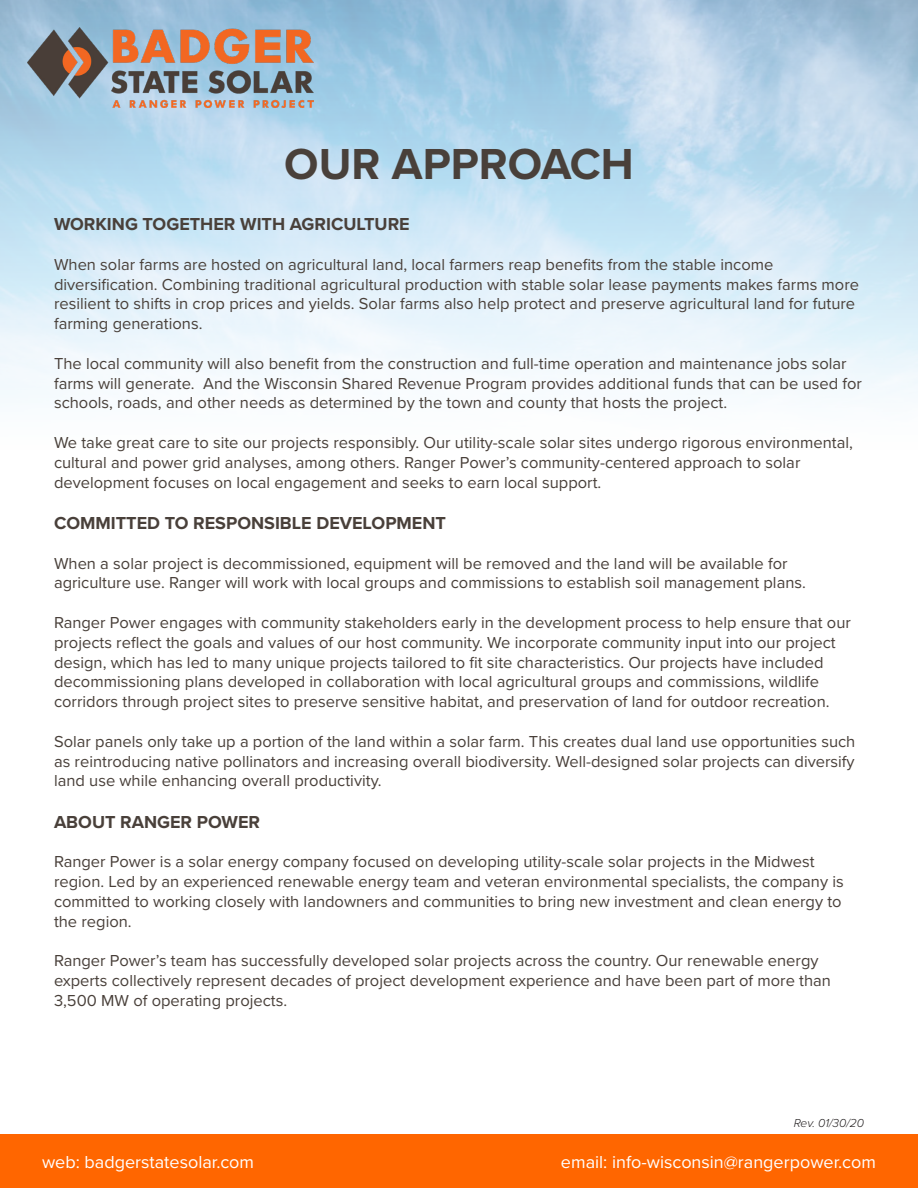
<style>
.page{position:relative;width:918px;height:1188px;background:#fff}
.page>*{position:absolute;margin:0;border:0;box-sizing:border-box;transform-origin:0 0}
.t1{font:700 45px "Proxima Nova";color:#49403a}
.t2{font:700 18px "Proxima Nova";color:#49403a}
.t3{font:18px "Proxima Nova";color:#fff}
.t4{font:16.5px/19.8px "Proxima Nova";color:#49403a}
.t5{font:italic 300 12px "Proxima Nova";color:#231f20}
</style>
<div class="page">
<div style="left:0;top:1134px;width:918px;height:54px;background:#f60"></div>
<img style="left:27px;top:27px;width:287px;height:81px">
<p class="t1" style="left:284px;top:130px;width:351px">OUR APPROACH</p>
<p class="t2" style="left:54px;top:211px;width:357px">WORKING TOGETHER WITH AGRICULTURE</p>
<p class="t4" style="left:54px;top:254px;width:807px">When solar farms are hosted on agricultural land, local farmers reap benefits from the stable income diversification. Combining traditional agricultural production with stable solar lease payments makes farms more resilient to shifts in crop prices and yields. Solar farms also help protect and preserve agricultural land for future farming generations.</p>
<p class="t4" style="left:54px;top:353px;width:810px">The local community will also benefit from the construction and full-time operation and maintenance jobs solar farms will generate. And the Wisconsin Shared Revenue Program provides additional funds that can be used for schools, roads, and other needs as determined by the town and county that hosts the project.</p>
<p class="t4" style="left:54px;top:432px;width:800px">We take great care to site our projects responsibly. Our utility-scale solar sites undergo rigorous environmental, cultural and power grid analyses, among others. Ranger Power’s community-centered approach to solar development focuses on local engagement and seeks to earn local support.</p>
<p class="t2" style="left:54px;top:510px;width:394px">COMMITTED TO RESPONSIBLE DEVELOPMENT</p>
<p class="t4" style="left:54px;top:552px;width:753px">When a solar project is decommissioned, equipment will be removed and the land will be available for agriculture use. Ranger will work with local groups and commissions to establish soil management plans.</p>
<p class="t4" style="left:54px;top:612px;width:798px">Ranger Power engages with community stakeholders early in the development process to help ensure that our projects reflect the goals and values of our host community. We incorporate community input into our project design, which has led to many unique projects tailored to fit site characteristics. Our projects have included decommissioning plans developed in collaboration with local agricultural groups and commissions, wildlife corridors through project sites to preserve sensitive habitat, and preservation of land for outdoor recreation.</p>
<p class="t4" style="left:54px;top:731px;width:803px;text-align:justify">Solar panels only take up a portion of the land within a solar farm. This creates dual land use opportunities such as reintroducing native pollinators and increasing overall biodiversity. Well-designed solar projects can diversify land use while enhancing overall productivity.</p>
<p class="t2" style="left:54px;top:808px;width:208px">ABOUT RANGER POWER</p>
<p class="t4" style="left:54px;top:851px;width:791px">Ranger Power is a solar energy company focused on developing utility-scale solar projects in the Midwest region. Led by an experienced renewable energy team and veteran environmental specialists, the company is committed to working closely with landowners and communities to bring new investment and clean energy to the region.</p>
<p class="t4" style="left:54px;top:950px;width:766px">Ranger Power’s team has successfully developed solar projects across the country. Our renewable energy</p>
<p class="t4" style="left:54px;top:970px;width:779px">experts collectively represent decades of project development experience and have been part of more than<br>3,500 MW of operating projects.</p>
<p class="t5" style="left:794px;top:1114px;width:72px">Rev. 01/30/20</p>
<p class="t3" style="left:42px;top:1149px;width:214px">web: badgerstatesolar.com</p>
<p class="t3" style="left:561px;top:1149px;width:316px">email: info-wisconsin@rangerpower.com</p>
</div>
